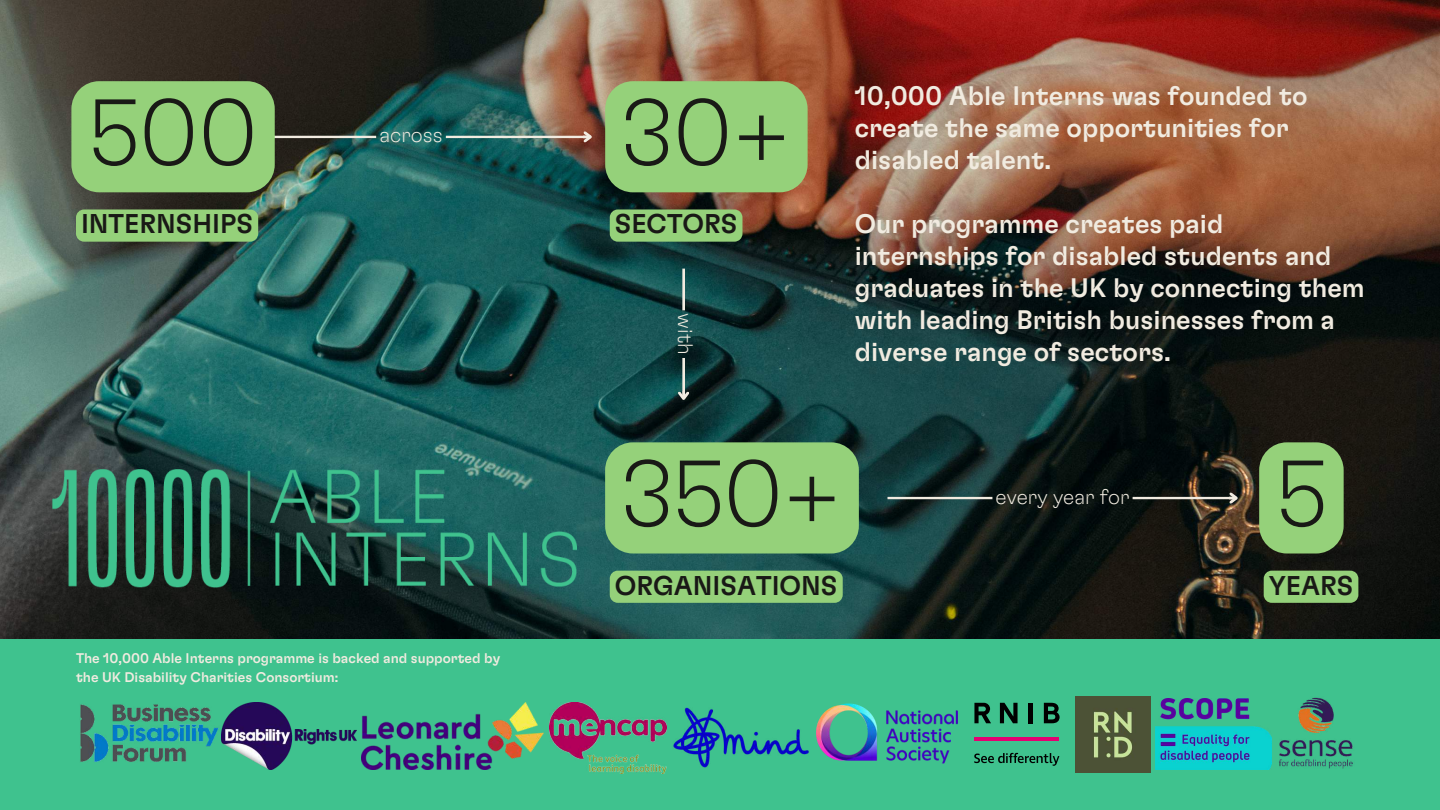
<style>
.page{position:relative;width:1440px;height:810px;background:#3fc28e}
.page>*{position:absolute;margin:0;border:0;box-sizing:border-box;transform-origin:0 0}
.t1{font:100 93.38px "GT Flexa";color:#191916}
.t2{font:500 27.08px "GT Flexa";color:#191916}
.t3{font:500 26.78px/32.1px "GT Flexa";color:#f1ebe0}
.t4{font:100 21px "GT Flexa";color:#f1ebe0}
.t5{font:500 14.02px/19.1px "GT Flexa";color:#f1ebe0}
</style>
<div class="page">
<img style="left:0;top:0;width:1440px;height:638px">
<hr style="left:230px;top:135px;width:360px;height:3px;background:#f1ebe0">
<svg style="left:581px;top:131px;width:11px;height:12px"></svg>
<hr style="left:887px;top:497px;width:349px;height:2px;background:#f1ebe0">
<svg style="left:1227px;top:492px;width:11px;height:12px"></svg>
<hr style="left:682px;top:268px;width:3px;height:131px;background:#f1ebe0">
<svg style="left:678px;top:389px;width:11px;height:11px"></svg>
<img style="left:52px;top:470px;width:525px;height:117px">
<img style="left:80px;top:704px;width:142px;height:58px">
<img style="left:222px;top:703px;width:134px;height:67px">
<img style="left:361px;top:703px;width:183px;height:67px">
<img style="left:550px;top:703px;width:116px;height:71px">
<img style="left:673px;top:707px;width:136px;height:61px">
<img style="left:816px;top:704px;width:142px;height:60px">
<hr style="left:974px;top:737px;width:85px;height:4px;background:#e50072">
<svg style="left:974px;top:703px;width:17px;height:20px"></svg>
<svg style="left:1000px;top:703px;width:18px;height:20px"></svg>
<hr style="left:1029px;top:703px;width:4px;height:20px;background:#000">
<svg style="left:1044px;top:703px;width:16px;height:20px"></svg>
<svg style="left:974px;top:753px;width:85px;height:13px"></svg>
<img style="left:1075px;top:697px;width:75px;height:75px">
<img style="left:1156px;top:699px;width:115px;height:70px">
<img style="left:1279px;top:697px;width:74px;height:72px">
<div style="left:76px;top:209px;width:182px;height:33px;background:#95d17a"></div>
<div style="left:71px;top:81px;width:204px;height:111px;background:#95d17a;border-radius:28px"></div>
<svg style="left:610px;top:209px;width:132px;height:33px;background:#90cb77"></svg>
<div style="left:605px;top:81px;width:203px;height:111px;background:#95d17a;border-radius:28px"></div>
<div style="left:610px;top:571px;width:233px;height:32px;background:#95d17a;border-radius:8px"></div>
<div style="left:1264px;top:571px;width:94px;height:32px;background:#95d17a"></div>
<div style="left:605px;top:442px;width:254px;height:112px;background:#95d17a;border-radius:28px"></div>
<div style="left:1259px;top:442px;width:85px;height:112px;background:#95d17a;border-radius:28px"></div>
<h1 class="t1" style="left:89px;top:90px;width:171px">500</h1>
<p class="t2" style="left:81px;top:212px;width:174px">INTERNSHIPS</p>
<p class="t4" style="left:379px;top:126px;width:65px">across</p>
<p class="t5" style="left:76px;top:649px;width:426px">The 10,000 Able Interns programme is backed and supported by the UK Disability Charities Consortium:</p>
<h1 class="t1" style="left:622px;top:90px;width:170px">30+</h1>
<p class="t2" style="left:615px;top:212px;width:124px">SECTORS</p>
<p class="t4" style="left:695px;top:313px;width:43px;rotate:90deg">with</p>
<p class="t3" style="left:855px;top:81px;width:455px">10,000 Able Interns was founded to create the same opportunities for disabled talent.</p>
<p class="t3" style="left:855px;top:209px;width:511px">Our programme creates paid internships for disabled students and graduates in the UK by connecting them with leading British businesses from a diverse range of sectors.</p>
<h1 class="t1" style="left:622px;top:451px;width:221px">350+</h1>
<h1 class="t1" style="left:1276px;top:451px;width:52px">5</h1>
<p class="t4" style="left:996px;top:487px;width:136px">every year for</p>
<p class="t2" style="left:615px;top:573px;width:224px">ORGANISATIONS</p>
<p class="t2" style="left:1269px;top:573px;width:86px">YEARS</p>
</div>
